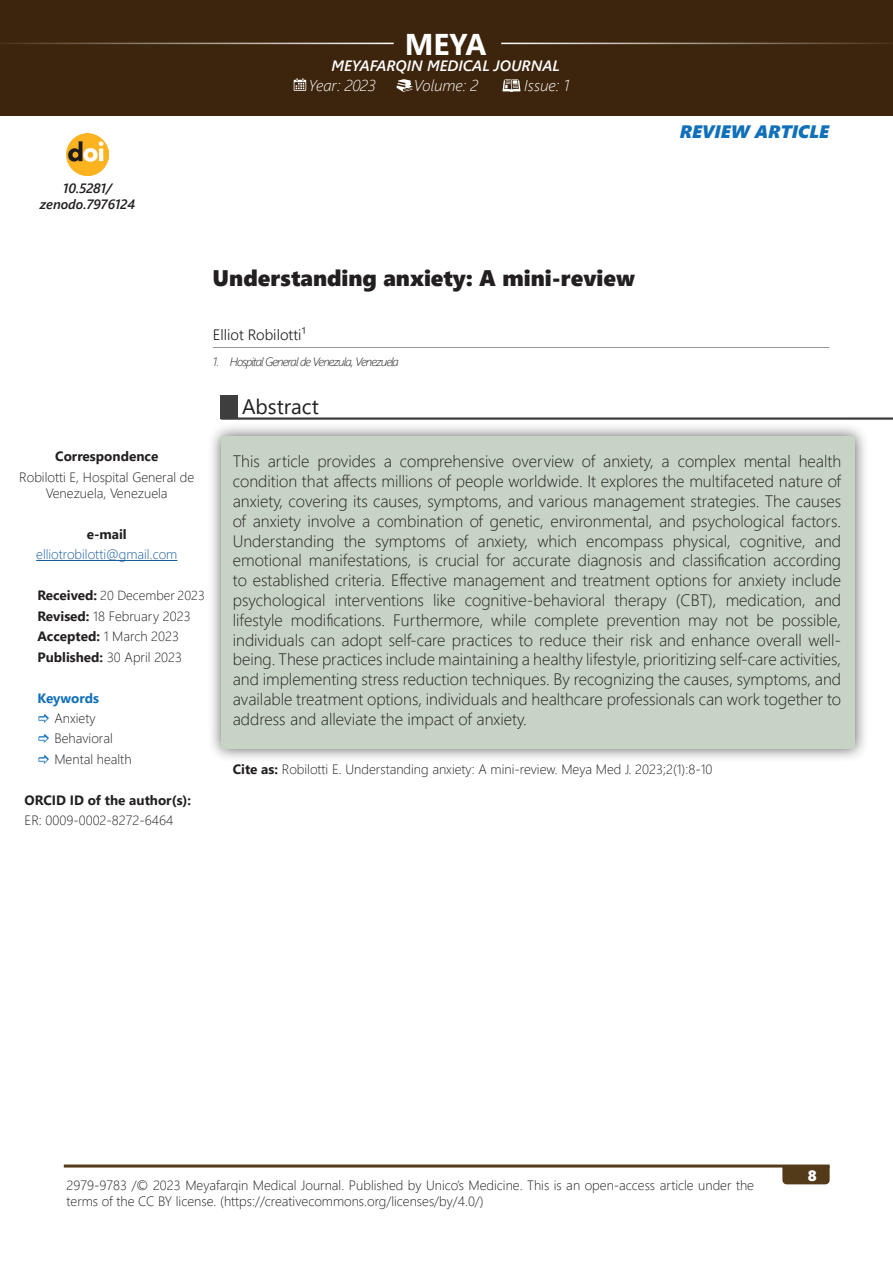
<style>
.page{position:relative;width:893px;height:1263px;background:#fff}
.page>*{position:absolute;margin:0;border:0;box-sizing:border-box;transform-origin:0 0}
.t1{font:700 30px "Segoe UI";color:#fff}
.t2{font:22.5px "Segoe UI Black";color:#231f20}
.t3{font:21px "Segoe UI";color:#231f20}
.t4{font:italic 18px "Segoe UI Black";color:#1070b9}
.t5{font:300 16.5px/19.8px "Segoe UI";color:#231f20;text-align:justify}
.t6{font:italic 300 15.75px "Segoe UI";color:#fff}
.t7{font:italic 600 15px "Segoe UI";color:#fff}
.t8{font:300 15px "Segoe UI";color:#231f20}
.t9{font:15px "Segoe UI Black";color:#fff}
.t10{font:300 13.5px/20.4px "Segoe UI";color:#231f20}
.t11{font:700 13.5px "Segoe UI";color:#231f20}
.t12{font:300 13.5px "Segoe UI";color:#175d9e}
.t13{font:italic 600 13.5px/16.2px "Segoe UI";color:#231f20;text-align:center}
.t14{font:700 13.5px "Segoe UI";color:#1070b9}
.t15{font:300 13.2px "Segoe UI";color:#231f20}
.t16{font:italic 300 12px "Segoe UI";letter-spacing:-.075em;color:#231f20}
.s1{font-weight:700;font-size:13.5px}
.s2{font-weight:700}
</style>
<div class="page">
<div style="left:0;top:0;width:893px;height:115px;background:#3d250d"></div>
<hr style="left:501px;top:43px;width:392px;height:1px;background:#fff">
<hr style="left:0;top:43px;width:394px;height:1px;background:#fff">
<svg style="left:782px;top:1167px;width:48px;height:17px"></svg>
<hr style="left:64px;top:1164px;width:766px;height:3px;background:#533a19">
<div style="left:208px;top:422px;width:661px;height:341px;background:#231f20;opacity:.75"></div>
<div style="left:222px;top:436px;width:633px;height:312px;background:#c7d3c5"></div>
<svg style="left:396px;top:79px;width:16px;height:13px"></svg>
<svg style="left:294px;top:78px;width:12px;height:13px"></svg>
<svg style="left:503px;top:79px;width:17px;height:13px"></svg>
<img style="left:66px;top:133px;width:43px;height:42px">
<hr style="left:213px;top:347px;width:616px;height:1px;background:#939598">
<div style="left:221px;top:395px;width:17px;height:24px;background:#3e3e3f"></div>
<hr style="left:221px;top:417px;width:672px;height:3px;background:#3e3e3f">
<hr style="left:36px;top:560px;width:141px;height:1px;background:#175d9e">
<h1 class="t1" style="left:405px;top:16px;width:83px">MEYA</h1>
<p class="t7" style="left:332px;top:52px;width:230px">MEYAFARQIN MEDICAL JOURNAL</p>
<p class="t13" style="left:40px;top:178px;width:97px">10.5281/ zenodo.7976124</p>
<p class="t6" style="left:308px;top:70px;width:69px">Year: 2023</p>
<p class="t6" style="left:413px;top:70px;width:66px">Volume: 2</p>
<p class="t6" style="left:524px;top:70px;width:47px">Issue: 1</p>
<p class="t4" style="left:680px;top:118px;width:151px">REVIEW ARTICLE</p>
<h2 class="t2" style="left:213px;top:262px;width:424px">Understanding anxiety: A mini-review</h2>
<p class="t8" style="left:213px;top:321px;width:95px">Elliot Robilotti¹</p>
<p class="t16" style="left:213px;top:351px;width:188px">1. Hospital General de Venezula, Venezuela</p>
<p class="t3" style="left:242px;top:387px;width:78px">Abstract</p>
<p class="t11" style="left:55px;top:444px;width:105px">Correspondence</p>
<p class="t10" style="left:19px;top:468px;width:176px;line-height:16.2px;text-align:center">Robilotti E, Hospital General de<br>Venezuela, Venezuela</p>
<p class="t11" style="left:87px;top:521px;width:42px">e-mail</p>
<p class="t12" style="left:36px;top:542px;width:143px">elliotrobilotti@gmail.com</p>
<p class="t15" style="left:37px;top:583px;width:169px"><span class="s1">Received:</span> 20 December 2023</p>
<p class="t10" style="left:37px;top:604px;width:155px"><span class="s2">Revised:</span> 18 February 2023<br><span class="s2">Accepted:</span> 1 March 2023<br><span class="s2">Published:</span> 30 April 2023</p>
<p class="t14" style="left:37px;top:685px;width:63px">Keywords</p>
<p class="t10" style="left:54px;top:707px;width:79px">Anxiety<br>Behavioral<br>Mental health</p>
<p class="t11" style="left:25px;top:787px;width:168px">ORCID ID of the author(s):</p>
<p class="t10" style="left:25px;top:809px;width:150px">ER: 0009-0002-8272-6464</p>
<p class="t5" style="left:233px;top:450px;width:610px">This article provides a comprehensive overview of anxiety, a complex mental health condition that affects millions of people worldwide. It explores the multifaceted nature of anxiety, covering its causes, symptoms, and various management strategies. The causes of anxiety involve a combination of genetic, environmental, and psychological factors.<br>Understanding the symptoms of anxiety, which encompass physical, cognitive, and emotional manifestations, is crucial for accurate diagnosis and classification according to established criteria. Effective management and treatment options for anxiety include psychological interventions like cognitive-behavioral therapy (CBT), medication, and lifestyle modifications. Furthermore, while complete prevention may not be possible, individuals can adopt self-care practices to reduce their risk and enhance overall well&shy;being. These practices include maintaining a healthy lifestyle, prioritizing self-care activities, and implementing stress reduction techniques. By recognizing the causes, symptoms, and available treatment options, individuals and healthcare professionals can work together to address and alleviate the impact of anxiety.</p>
<p class="t10" style="left:233px;top:758px;width:481px"><span class="s2">Cite as:</span> Robilotti E. Understanding anxiety: A mini-review. Meya Med J. 2023;2(1):8-10</p>
<p class="t10" style="left:67px;top:1176px;width:689px;line-height:16.2px">2979-9783 /© 2023 Meyafarqin Medical Journal. Published by Unico’s Medicine. This is an open-access article under the terms of the CC BY license. (https://creativecommons.org/licenses/by/4.0/)</p>
<p class="t9" style="left:808px;top:1165px;width:10px">8</p>
</div>
